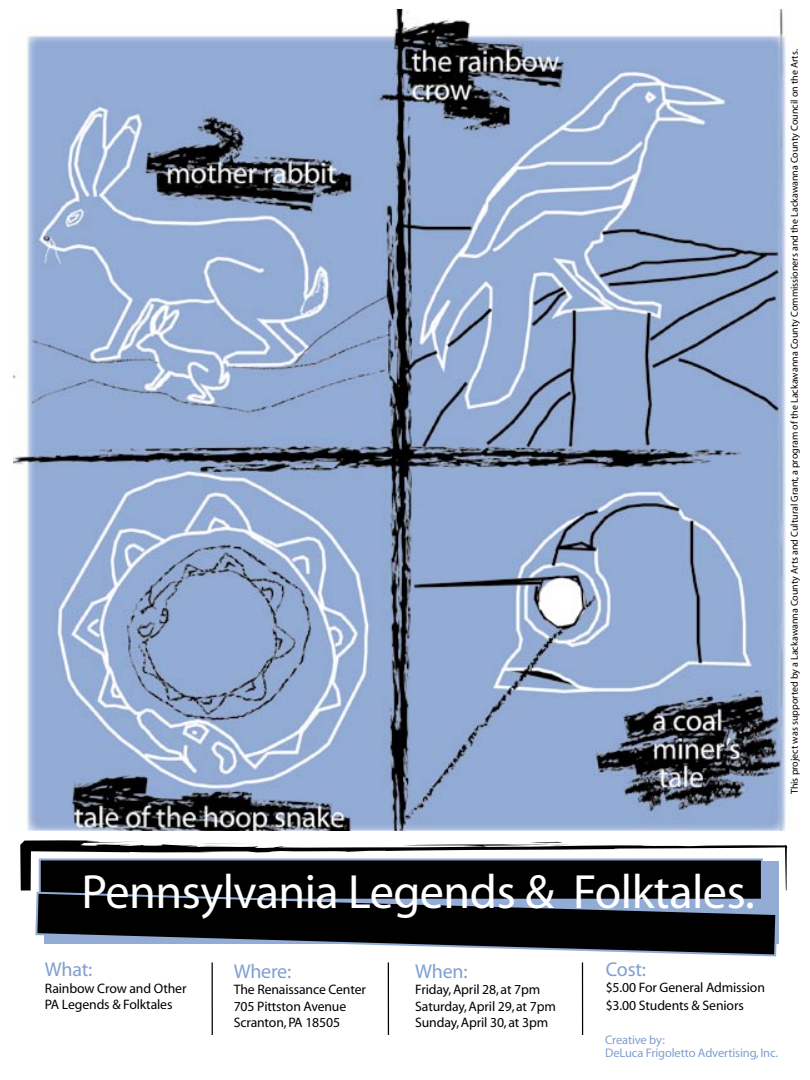
<style>
.page{position:relative;width:810px;height:1080px;background:#fff}
.page>*{position:absolute;margin:0;border:0;box-sizing:border-box;transform-origin:0 0}
.t1{font:48.25px "Myriad";letter-spacing:-.01em;color:#fff}
.t2{font:20px "Myriad";letter-spacing:-.01em;color:#809fcf}
.t3{font:13.75px "Myriad";letter-spacing:-.01em;color:#000}
.t4{font:12.5px "Myriad";letter-spacing:-.01em;color:#809fcf}
.t5{font:10px "Myriad";color:#000}
</style>
<div class="page">
<img style="left:14px;top:9px;width:772px;height:822px">
<svg style="left:35px;top:891px;width:743px;height:66px;background:#3d4148"></svg>
<svg style="left:20px;top:840px;width:768px;height:51px;fill:#000"></svg>
<svg style="left:530px;top:842px;width:42px;height:4px"></svg>
<svg style="left:202px;top:843px;width:57px;height:1px"></svg>
<hr style="left:582px;top:963px;width:1px;height:72px;background:#000">
<hr style="left:388px;top:963px;width:1px;height:72px;background:#000">
<hr style="left:212px;top:963px;width:1px;height:72px;background:#000">
<p class="t5" style="left:790px;top:794px;width:746px;rotate:-90deg">This project was supported by a Lackawanna County Arts and Cultural Grant, a program of the Lackawanna County Commissioners and the Lackawanna County Council on the Arts.</p>
<p class="t1" style="left:82px;top:868px;width:675px">Pennsylvania Legends &amp; Folktales.</p>
<p class="t2" style="left:45px;top:960px;width:49px">What:</p>
<p class="t3" style="left:45px;top:981px;width:143px">Rainbow Crow and Other</p>
<p class="t3" style="left:45px;top:998px;width:129px">PA Legends &amp; Folktales</p>
<p class="t2" style="left:234px;top:961px;width:59px">Where:</p>
<p class="t3" style="left:234px;top:983px;width:134px">The Renaissance Center</p>
<p class="t3" style="left:234px;top:999px;width:114px">705 Pittston Avenue</p>
<p class="t3" style="left:234px;top:1016px;width:108px">Scranton, PA 18505</p>
<p class="t2" style="left:415px;top:961px;width:54px">When:</p>
<p class="t3" style="left:415px;top:983px;width:127px">Friday, April 28, at 7pm</p>
<p class="t3" style="left:415px;top:999px;width:142px">Saturday, April 29, at 7pm</p>
<p class="t3" style="left:415px;top:1016px;width:134px">Sunday, April 30, at 3pm</p>
<p class="t2" style="left:606px;top:959px;width:42px">Cost:</p>
<p class="t3" style="left:606px;top:981px;width:161px">$5.00 For General Admission</p>
<p class="t3" style="left:606px;top:999px;width:140px">$3.00 Students &amp; Seniors</p>
<p class="t4" style="left:605px;top:1034px;width:61px">Creative by:</p>
<p class="t4" style="left:605px;top:1046px;width:174px">DeLuca Frigoletto Advertising, Inc.</p>
</div>
